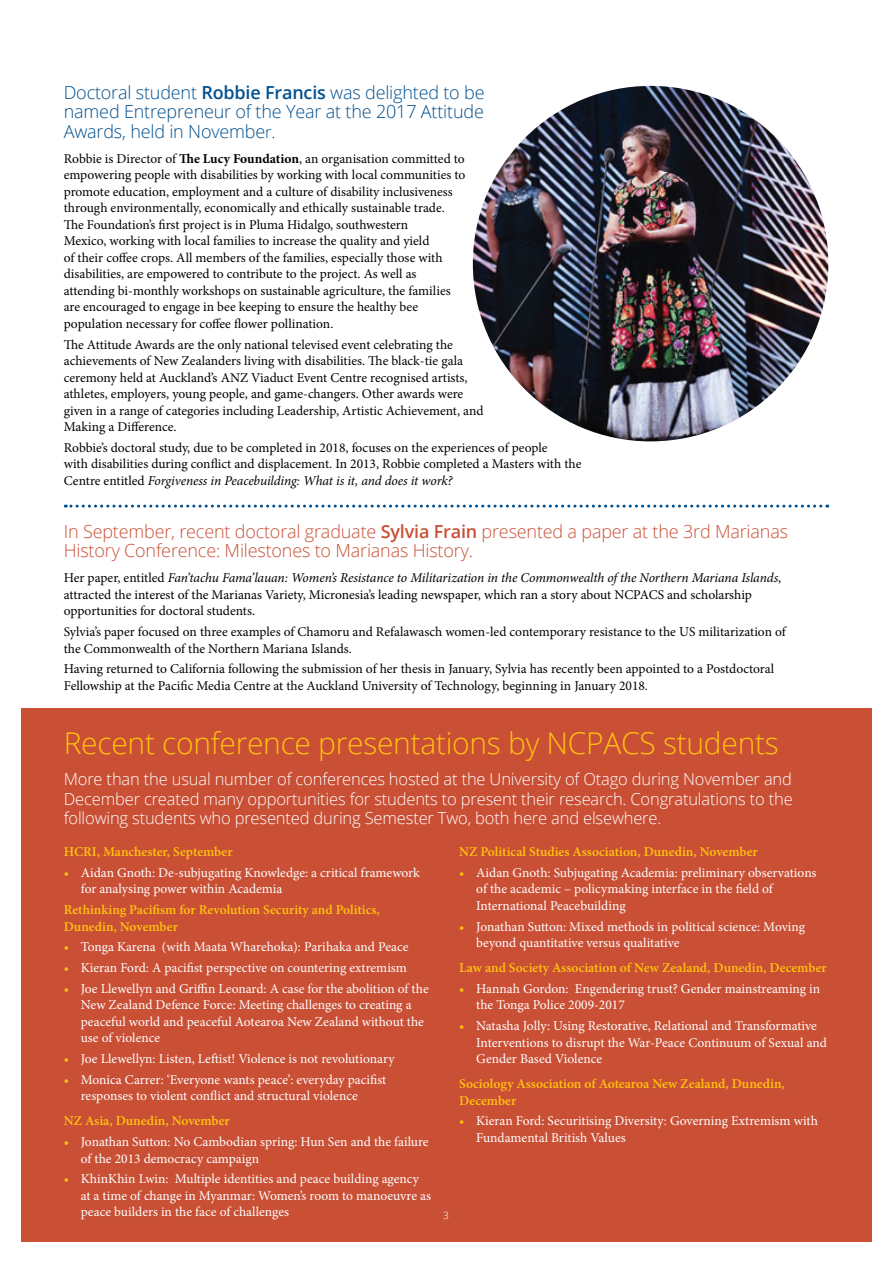
<style>
.page{position:relative;width:893px;height:1263px;background:#fff}
.page>*{position:absolute;margin:0;border:0;box-sizing:border-box;transform-origin:0 0}
.t1{font:300 30px "Open Sans";letter-spacing:-.01em;color:#ffc20e}
.t2{font:300 18px/19.5px "Open Sans";letter-spacing:-.01em;color:#c94f35}
.t3{font:300 18px/19.5px "Open Sans";letter-spacing:-.01em;color:#00508f;text-align:justify}
.t4{font:300 16.5px/19.5px "Open Sans";letter-spacing:-.01em;color:#fff;text-align:justify}
.t5{font:13.5px/16.5px "Minion Pro";color:#000}
.t6{font:13.5px/16.5px "Minion Pro";color:#fff}
.t7{font:600 13.5px/16.5px "Minion Pro";color:#ffc20e}
.t8{font:300 10.05px "Open Sans";color:#fff}
.s1{font-weight:600}
.s2{font-size:16.5px}
.s3{font-weight:700}
.s4{font-style:italic}
.s5{color:#ffc20e}
</style>
<div class="page">
<svg style="left:65px;top:505px;width:756px;height:3px"></svg>
<img style="left:473px;top:86px;width:355px;height:355px;border-radius:178px">
<div style="left:21px;top:708px;width:851px;height:534px;background:#c94f35"></div>
<h2 class="t3" style="left:64px;top:82px;width:422px">Doctoral student <span class="s1">Robbie Francis</span> was delighted to be named Entrepreneur of the Year at the 2017 Attitude Awards, held in Novembe<span class="s2">r.</span></h2>
<p class="t5" style="left:64px;top:150px;width:403px">Robbie is Director of <span class="s3">The Lucy Foundation</span>, an organisation committed to empowering people with disabilities by working with local communities to promote education, employment and a culture of disability inclusiveness through environmentally, economically and ethically sustainable trade.<br>The Foundation’s first project is in Pluma Hidalgo, southwestern<br>Mexico, working with local families to increase the quality and yield<br>of their coffee crops. All members of the families, especially those with disabilities, are empowered to contribute to the project. As well as attending bi-monthly workshops on sustainable agriculture, the families are encouraged to engage in bee keeping to ensure the healthy bee population necessary for coffee flower pollination.</p>
<p class="t5" style="left:64px;top:336px;width:421px">The Attitude Awards are the only national televised event celebrating the achievements of New Zealanders living with disabilities. The black-tie gala ceremony held at Auckland’s ANZ Viaduct Event Centre recognised artists, athletes, employers, young people, and game-changers. Other awards were given in a range of categories including Leadership, Artistic Achievement, and Making a Difference.</p>
<p class="t5" style="left:64px;top:439px;width:519px">Robbie’s doctoral study, due to be completed in 2018, focuses on the experiences of people<br>with disabilities during conflict and displacement. In 2013, Robbie completed a Masters with the<br>Centre entitled <span class="s4">Forgiveness in Peacebuilding: What is it, and does it work?</span></p>
<h2 class="t2" style="left:64px;top:521px;width:726px">In September, recent doctoral graduate <span class="s1">Sylvia Frain</span> presented a paper at the 3rd Marianas<br>History Conference: Milestones to Marianas History.</h2>
<p class="t5" style="left:64px;top:570px;width:719px">Her paper, entitled <span class="s4">Fan’tachu Fama’lauan: Women’s Resistance to Militarization in the Commonwealth of the Northern Mariana Islands</span>, attracted the interest of the Marianas Variety, Micronesia’s leading newspaper, which ran a story about NCPACS and scholarship opportunities for doctoral students.</p>
<p class="t5" style="left:64px;top:624px;width:724px">Sylvia’s paper focused on three examples of Chamoru and Refalawasch women-led contemporary resistance to the US militarization of the Commonwealth of the Northern Mariana Islands.</p>
<p class="t5" style="left:64px;top:661px;width:712px">Having returned to California following the submission of her thesis in January, Sylvia has recently been appointed to a Postdoctoral<br>Fellowship at the Pacific Media Centre at the Auckland University of Technology, beginning in January 2018.</p>
<h1 class="t1" style="left:64px;top:722px;width:716px">Recent conference presentations by NCPACS students</h1>
<p class="t4" style="left:64px;top:769px;width:730px">More than the usual number of conferences hosted at the University of Otago during November and December created many opportunities for students to present their research. Congratulations to the following students who presented during Semester Two, both here and elsewhere.</p>
<p class="t7" style="left:64px;top:843px;width:170px">HCRI, Manchester, September</p>
<p class="t6" style="left:81px;top:864px;width:341px;text-indent:-17px"><span class="s5">•</span> Aidan Gnoth: De-subjugating Knowledge: a critical framework for analysing power within Academia</p>
<p class="t7" style="left:64px;top:901px;width:318px">Rethinking Pacifism for Revolution Security and Politics,<br>Dunedin, November</p>
<p class="t6" style="left:64px;top:939px;width:346px"><span class="s5">•</span> Tonga Karena (with Maata Wharehoka): Parihaka and Peace</p>
<p class="t6" style="left:64px;top:959px;width:345px"><span class="s5">•</span> Kieran Ford: A pacifist perspective on countering extremism</p>
<p class="t6" style="left:81px;top:980px;width:349px;text-indent:-17px"><span class="s5">•</span> Joe Llewellyn and Griffin Leonard: A case for the abolition of the New Zealand Defence Force: Meeting challenges to creating a peaceful world and peaceful Aotearoa New Zealand without the use of violence</p>
<p class="t6" style="left:64px;top:1050px;width:332px"><span class="s5">•</span> Joe Llewellyn: Listen, Leftist! Violence is not revolutionary</p>
<p class="t6" style="left:81px;top:1071px;width:307px;text-indent:-17px"><span class="s5">•</span> Monica Carrer: ‘Everyone wants peace’: everyday pacifist responses to violent conflict and structural violence</p>
<p class="t7" style="left:64px;top:1113px;width:168px">NZ Asia, Dunedin, November</p>
<p class="t6" style="left:81px;top:1133px;width:349px;text-indent:-17px"><span class="s5">•</span> Jonathan Sutton: No Cambodian spring: Hun Sen and the failure of the 2013 democracy campaign</p>
<p class="t6" style="left:81px;top:1171px;width:352px;text-indent:-17px"><span class="s5">•</span> KhinKhin Lwin: Multiple identities and peace building agency at a time of change in Myanmar: Women’s room to manoeuvre as peace builders in the face of challenges</p>
<p class="t7" style="left:459px;top:843px;width:300px">NZ Political Studies Association, Dunedin, November</p>
<p class="t6" style="left:476px;top:864px;width:342px;text-indent:-17px"><span class="s5">•</span> Aidan Gnoth: Subjugating Academia: preliminary observations of the academic – policymaking interface in the field of<br>International Peacebuilding</p>
<p class="t6" style="left:476px;top:918px;width:330px;text-indent:-17px"><span class="s5">•</span> Jonathan Sutton: Mixed methods in political science: Moving beyond quantitative versus qualitative</p>
<p class="t7" style="left:459px;top:959px;width:369px">Law and Society Association of New Zealand, Dunedin, December</p>
<p class="t6" style="left:476px;top:980px;width:346px;text-indent:-17px"><span class="s5">•</span> Hannah Gordon: Engendering trust? Gender mainstreaming in the Tonga Police 2009-2017</p>
<p class="t6" style="left:476px;top:1017px;width:352px;text-indent:-17px"><span class="s5">•</span> Natasha Jolly: Using Restorative, Relational and Transformative<br>Interventions to disrupt the War-Peace Continuum of Sexual and<br>Gender Based Violence</p>
<p class="t7" style="left:459px;top:1075px;width:327px">Sociology Association of Aotearoa New Zealand, Dunedin,<br>December</p>
<p class="t6" style="left:476px;top:1113px;width:343px;text-indent:-17px"><span class="s5">•</span> Kieran Ford: Securitising Diversity: Governing Extremism with<br>Fundamental British Values</p>
<p class="t8" style="left:443px;top:1209px;width:7px">3</p>
</div>
